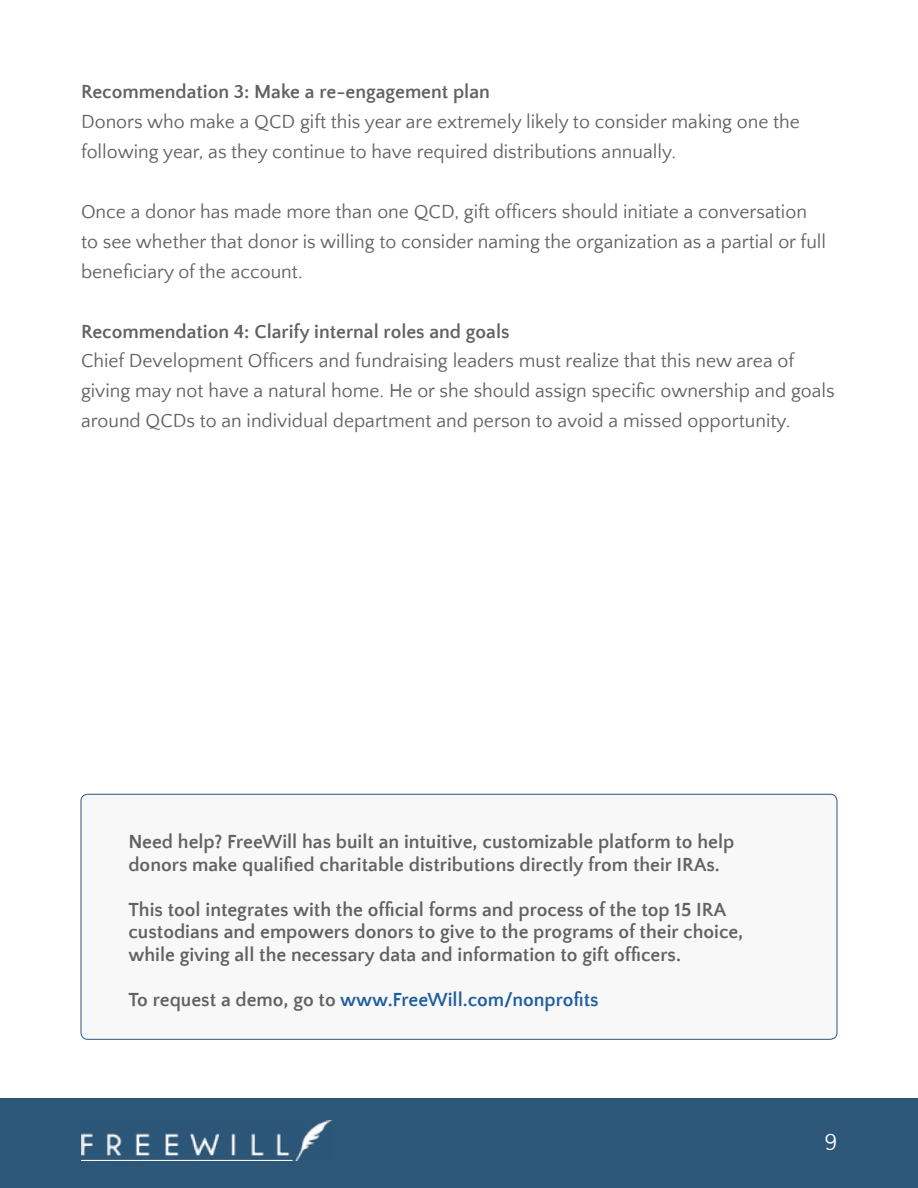
<style>
.page{position:relative;width:918px;height:1188px;background:#fff}
.page>*{position:absolute;margin:0;border:0;box-sizing:border-box;transform-origin:0 0}
.t1{font:24px "Quattrocento";color:#fff}
.t2{font:19.5px/30px "Quattrocento Sans";color:#616264}
.t3{font:700 19.5px/22.5px "Quattrocento Sans";color:#616264}
.t4{font:700 19.5px "Quattrocento Sans";color:#215e9e}
.s1{color:#616264}
</style>
<div class="page">
<div style="left:81px;top:794px;width:756px;height:245px;background:#f8f8f9;border-radius:7px"></div>
<div style="left:81px;top:794px;width:756px;height:246px;border:1px solid #2d5779;border-radius:7px"></div>
<div style="left:0;top:1098px;width:918px;height:90px;background:#2d5779"></div>
<img style="left:82px;top:1120px;width:249px;height:41px">
<p class="t3" style="left:81px;top:81px;width:410px">Recommendation 3: Make a re-engagement plan</p>
<p class="t2" style="left:81px;top:107px;width:720px">Donors who make a QCD gift this year are extremely likely to consider making one the following year, as they continue to have required distributions annually.</p>
<p class="t2" style="left:81px;top:197px;width:747px">Once a donor has made more than one QCD, gift officers should initiate a conversation to see whether that donor is willing to consider naming the organization as a partial or full beneficiary of the account.</p>
<p class="t3" style="left:81px;top:321px;width:430px">Recommendation 4: Clarify internal roles and goals</p>
<p class="t2" style="left:81px;top:347px;width:755px">Chief Development Officers and fundraising leaders must realize that this new area of giving may not have a natural home. He or she should assign specific ownership and goals around QCDs to an individual department and person to avoid a missed opportunity.</p>
<p class="t3" style="left:128px;top:831px;width:607px">Need help? FreeWill has built an intuitive, customizable platform to help donors make qualified charitable distributions directly from their IRAs.</p>
<p class="t3" style="left:128px;top:899px;width:616px">This tool integrates with the official forms and process of the top 15 IRA custodians and empowers donors to give to the programs of their choice, while giving all the necessary data and information to gift officers.</p>
<p class="t4" style="left:128px;top:989px;width:472px"><span class="s1">To request a demo, go to</span> www.FreeWill.com/nonprofits</p>
<p class="t1" style="left:824px;top:1129px;width:15px">9</p>
</div>
